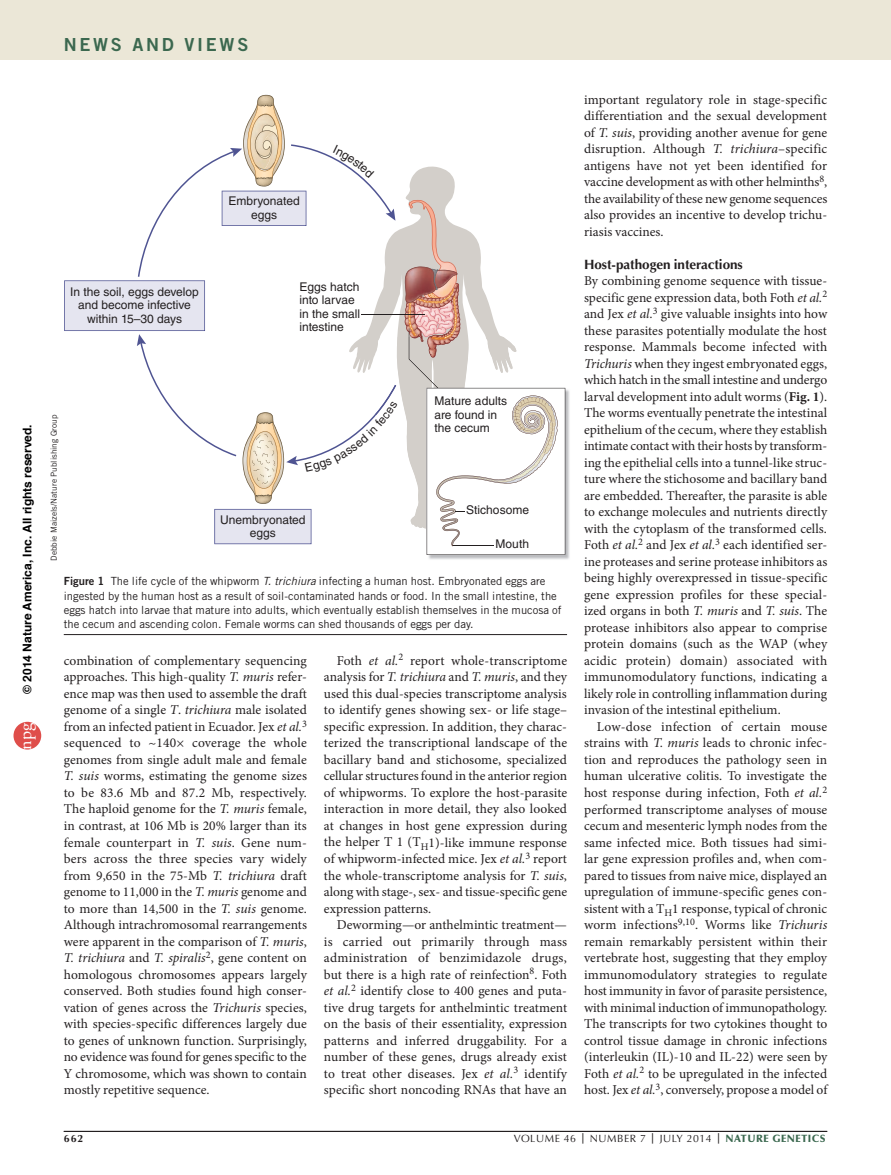
<style>
.page{position:relative;width:891px;height:1175px;background:#fff}
.page>*{position:absolute;margin:0;border:0;box-sizing:border-box;transform-origin:0 0}
.z-HEADER_follow{font:18px "Trade Gothic LT Std Bd 2";letter-spacing:.15em;color:#3b684f}
.t1{font:18px "Adobe Garamond Pro";color:#fff}
.TEXT_body{font:13.5px/16.5px "Minion Pro";color:#231f20;text-align:justify}
.TEXT_first{font:13.5px/16.5px "Minion Pro";color:#231f20;text-align:justify}
.SUBHEAD{font:700 13.5px "Optima LT Std";letter-spacing:-.005em;color:#231f20}
.t2{font:12px/13.5px "Helvetica LT Std";color:#231f20;text-align:center}
.t3{font:700 12px "Helvetica";color:#000}
.CAPTION_rule{font:11.25px/14.2px "Trade Gothic LT Std";color:#231f20}
.t4{font:10.5px "Optima LT Std";letter-spacing:.05em;color:#231f20}
.t5{font:700 10.5px "Optima LT Std";color:#231f20}
.t6{font:8.25px "Trade Gothic LT Std";color:#231f20}
.s1{font-family:"Arial"}
.s2{font-family:"Trade Gothic LT Std Bd 2"}
.s3{font-style:italic}
.s4{font-weight:700}
.s5{font-weight:900;color:#3b684f}
</style>
<div class="page">
<div style="left:0;top:0;width:891px;height:60px;background:#ebe7d7"></div>
<hr style="left:64px;top:1131px;width:763px;height:1px;background:#231f20">
<hr style="left:64px;top:634px;width:503px;height:1px;background:#231f20">
<svg style="left:398px;top:166px;width:57px;height:246px;fill:#d3cfca"></svg>
<hr style="left:361px;top:314px;width:63px;height:1px;background:#231f20">
<svg style="left:405px;top:200px;width:160px;height:355px"></svg>
<hr style="left:453px;top:545px;width:41px;height:1px;background:#231f20">
<img style="left:410px;top:328px;width:43px;height:29px">
<div style="left:14px;top:722px;width:27px;height:27px;background:#df4e4a;border-radius:50%"></div>
<svg style="left:64px;top:95px;width:334px;height:449px"></svg>
<p class="z-HEADER_follow" style="left:64px;top:34px;width:186px">NEWS AND VIEWS</p>
<p class="t3" style="left:18px;top:693px;width:271px;rotate:-90deg">© 201<span class="s1">4</span> Nature America, Inc. All rights reserved.</p>
<h1 class="t1" style="left:15px;top:749px;width:28px;rotate:-90deg">npg</h1>
<p class="t2" style="left:70px;top:285px;width:130px">In the soil, eggs develop and become infective within 15–30 days</p>
<p class="t2" style="left:228px;top:194px;width:73px">Embryonated eggs</p>
<p class="t2" style="left:300px;top:280px;width:62px;text-align:left">Eggs hatch into larvae in the small intestine</p>
<p class="t6" style="left:49px;top:561px;width:147px;rotate:-90deg">Debbie Maizels/Nature Publishing Group</p>
<p class="t2" style="left:220px;top:512px;width:87px">Unembryonated eggs</p>
<p class="t2" style="left:435px;top:394px;width:74px;text-align:left">Mature adults are found in the cecum</p>
<p class="t2" style="left:466px;top:502px;width:64px">Stichosome</p>
<p class="t2" style="left:496px;top:536px;width:35px">Mouth</p>
<p class="CAPTION_rule" style="left:64px;top:574px;width:499px"><span class="s2">FIGURE 1</span> The life cycle of the whipworm <span class="s3">T. trichiura</span> infecting a human host. Embryonated eggs are ingested by the human host as a result of soil-contaminated hands or food. In the small intestine, the eggs hatch into larvae that mature into adults, which eventually establish themselves in the mucosa of the cecum and ascending colon. Female worms can shed thousands of eggs per day.</p>
<p class="TEXT_first" style="left:64px;top:652px;width:245px">combination of complementary sequencing approaches. This high-quality <span class="s3">T. muris</span> refer&shy;ence map was then used to assemble the draft genome of a single <span class="s3">T</span>. <span class="s3">trichiura</span> male isolated from an infected patient in Ecuador. Jex <span class="s3">et al.</span><sup>3 </sup>sequenced to ~140× coverage the whole genomes from single adult male and female <span class="s3">T. suis</span> worms, estimating the genome sizes to be 83.6 Mb and 87.2 Mb, respectively.<br>The haploid genome for the <span class="s3">T. muris</span> female, in contrast, at 106 Mb is 20% larger than its female counterpart in <span class="s3">T. suis</span>. Gene num&shy;bers across the three species vary widely from 9,650 in the 75-Mb <span class="s3">T. trichiura</span> draft genome to 11,000 in the <span class="s3">T. muris</span> genome and to more than 14,500 in the <span class="s3">T. suis</span> genome.<br>Although intrachromosomal rearrangements were apparent in the comparison of <span class="s3">T. muris</span>, <span class="s3">T. trichiura</span> and <span class="s3">T. spiralis</span><sup>2</sup>, gene content on homologous chromosomes appears largely conserved. Both studies found high conser&shy;vation of genes across the <span class="s3">Trichuris</span> species, with species-specific differences largely due to genes of unknown function. Surprisingly, no evidence was found for genes specific to the Y chromosome, which was shown to contain mostly repetitive sequence.</p>
<p class="TEXT_body" style="left:324px;top:652px;width:245px;text-indent:13px">Foth <span class="s3">et al.</span><sup>2</sup> report whole-transcriptome analysis for <span class="s3">T. trichiura</span> and <span class="s3">T. muris</span>, and they used this dual-species transcriptome analysis to identify genes showing sex- or life stage– specific expression. In addition, they charac&shy;terized the transcriptional landscape of the bacillary band and stichosome, specialized cellular structures found in the anterior region of whipworms. To explore the host-parasite interaction in more detail, they also looked at changes in host gene expression during the helper T 1 (T<sub>H</sub>1)-like immune response of whipworm-infected mice. Jex <span class="s3">et al.</span><sup>3</sup> report the whole-transcriptome analysis for <span class="s3">T. suis</span>, along with stage-, sex- and tissue-specific gene expression patterns.</p>
<p class="TEXT_body" style="left:324px;top:916px;width:245px;text-indent:13px">Deworming—or anthelmintic treatment— is carried out primarily through mass administration of benzimidazole drugs, but there is a high rate of reinfection<sup>8</sup>. Foth <span class="s3">et al.</span><sup>2</sup> identify close to 400 genes and puta&shy;tive drug targets for anthelmintic treatment on the basis of their essentiality, expression patterns and inferred druggability. For a number of these genes, drugs already exist to treat other diseases. Jex <span class="s3">et al.</span><sup>3</sup> identify specific short noncoding RNAs that have an</p>
<p class="TEXT_body" style="left:584px;top:91px;width:245px">important regulatory role in stage-specific differentiation and the sexual development of <span class="s3">T. suis</span>, providing another avenue for gene disruption. Although <span class="s3">T. trichiura</span>–specific antigens have not yet been identified for vaccine development as with other helminths<sup>8</sup>, the availability of these new genome sequences also provides an incentive to develop trichu&shy;riasis vaccines.</p>
<p class="SUBHEAD" style="left:584px;top:256px;width:160px">Host-pathogen interactions</p>
<p class="TEXT_first" style="left:584px;top:273px;width:245px">By combining genome sequence with tissue&shy;specific gene expression data, both Foth <span class="s3">et al.</span><sup>2 </sup>and Jex <span class="s3">et al.</span><sup>3</sup> give valuable insights into how these parasites potentially modulate the host response. Mammals become infected with <span class="s3">Trichuris</span> when they ingest embryonated eggs, which hatch in the small intestine and undergo larval development into adult worms (<span class="s4">Fig. 1</span>).<br>The worms eventually penetrate the intestinal epithelium of the cecum, where they establish intimate contact with their hosts by transform&shy;ing the epithelial cells into a tunnel-like struc&shy;ture where the stichosome and bacillary band are embedded. Thereafter, the parasite is able to exchange molecules and nutrients directly with the cytoplasm of the transformed cells.<br>Foth <span class="s3">et al.</span><sup>2</sup> and Jex <span class="s3">et al.</span><sup>3</sup> each identified ser&shy;ine proteases and serine protease inhibitors as being highly overexpressed in tissue-specific gene expression profiles for these special&shy;ized organs in both <span class="s3">T. muris</span> and <span class="s3">T. suis</span>. The protease inhibitors also appear to comprise protein domains (such as the WAP (whey acidic protein) domain) associated with immunomodulatory functions, indicating a likely role in controlling inflammation during invasion of the intestinal epithelium.</p>
<p class="TEXT_body" style="left:584px;top:718px;width:245px;text-indent:13px">Low-dose infection of certain mouse strains with <span class="s3">T. muris</span> leads to chronic infec&shy;tion and reproduces the pathology seen in human ulcerative colitis. To investigate the host response during infection, Foth <span class="s3">et al.</span><sup>2 </sup>performed transcriptome analyses of mouse cecum and mesenteric lymph nodes from the same infected mice. Both tissues had simi&shy;lar gene expression profiles and, when com&shy;pared to tissues from naive mice, displayed an upregulation of immune-specific genes con&shy;sistent with a T<sub>H</sub>1 response, typical of chronic worm infections<sup>9,10</sup>. Worms like <span class="s3">Trichuris </span>remain remarkably persistent within their vertebrate host, suggesting that they employ immunomodulatory strategies to regulate host immunity in favor of parasite persistence, with minimal induction of immunopathology.<br>The transcripts for two cytokines thought to control tissue damage in chronic infections (interleukin (IL)-10 and IL-22) were seen by Foth <span class="s3">et al.</span><sup>2</sup> to be upregulated in the infected host. Jex <span class="s3">et al.</span><sup>3</sup>, conversely, propose a model of</p>
<p class="t5" style="left:64px;top:1132px;width:21px">662</p>
<p class="t4" style="left:514px;top:1132px;width:313px">VOLUME 46 <span class="s4">|</span> NUMBER 7 <span class="s4">|</span> JULY 2014 <span class="s4">|</span> <span class="s5">NATURE GENETICS</span></p>
</div>
